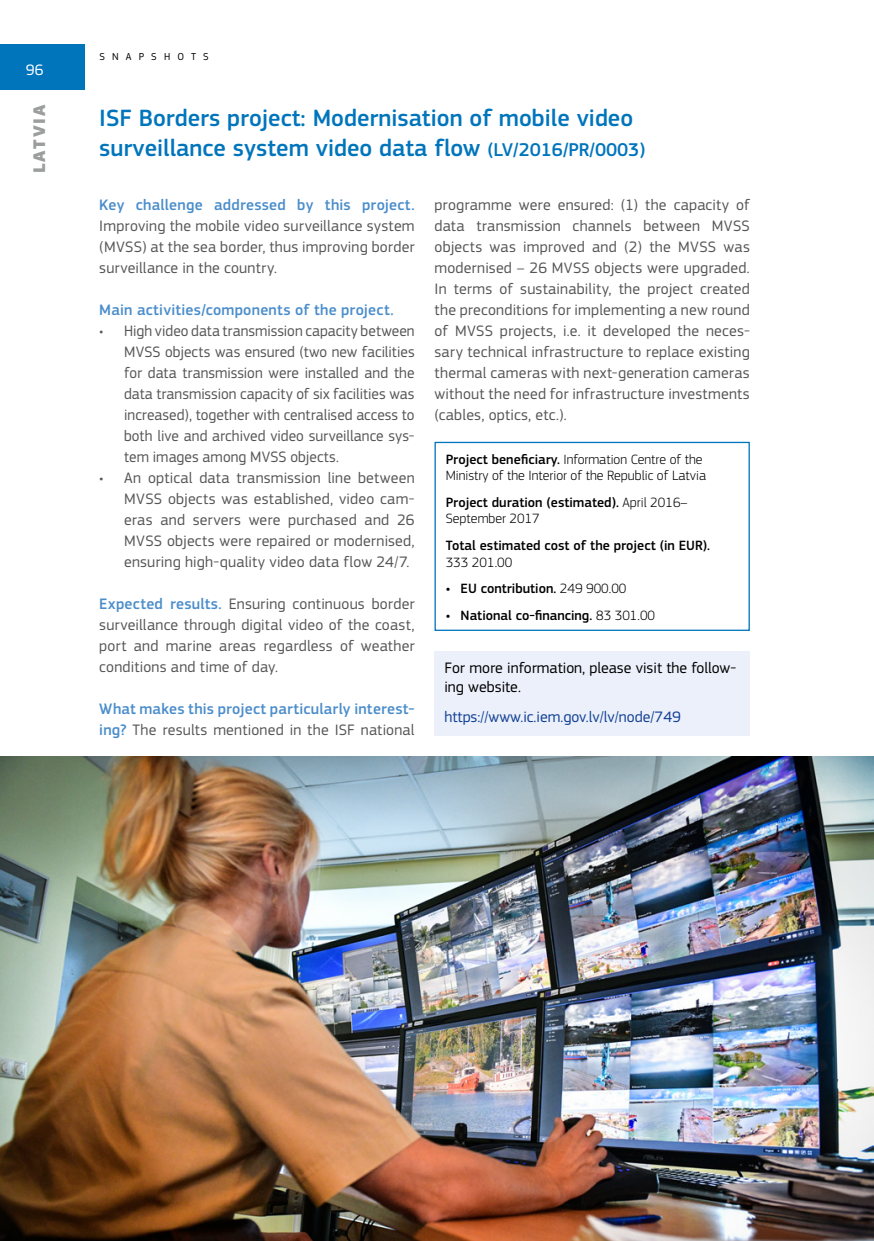
<style>
.page{position:relative;width:874px;height:1241px;background:#fff}
.page>*{position:absolute;margin:0;border:0;box-sizing:border-box;transform-origin:0 0}
.Title_1{font:500 24.5px/29.4px "EC Square Sans Pro";color:#0075bc}
.t1{font:900 17.5px "EC Square Sans Pro";color:#9c9d9d}
.Body_text{font:15.75px/21px "EC Square Sans Pro";letter-spacing:.01em;color:#565656;text-align:justify}
.Body_text-2{font:500 15.75px/21px "EC Square Sans Pro";letter-spacing:.015em;color:#4a8dcb}
.For_more_info{font:15.75px/19.2px "EC Square Sans Pro";color:#000}
.For_more_info-2{font:15.75px "EC Square Sans Pro";color:#134094}
.t2{font:15.75px "EC Square Sans Pro";color:#fff}
.Project_info{font:500 14px/16.6px "EC Square Sans Pro";color:#000}
.Project_info-2{font:300 14px/16.6px "EC Square Sans Pro";color:#000}
.t3{font:10.5px "EC Square Sans Pro";letter-spacing:.68em;color:#000}
.s1{font-size:19.25px}
.s2{font-weight:500;color:#4a8dcb}
.s3{font-weight:400;color:#565656}
.s4{font-weight:500}
.s5{font-weight:300}
</style>
<div class="page">
<div style="left:0;top:44px;width:84px;height:45px;background:#0075bc"></div>
<div style="left:434px;top:441px;width:315px;height:190px;border:1px solid #0075bc"></div>
<img style="left:0;top:756px;width:873px;height:484px">
<div style="left:434px;top:651px;width:315px;height:84px;background:#ebf0fa"></div>
<p class="t3" style="left:99px;top:50px;width:111px">SNAPSHOTS</p>
<p class="t2" style="left:26px;top:60px;width:19px">96</p>
<p class="t1" style="left:28px;top:173px;width:70px;rotate:-90deg">Latvia</p>
<p class="Title_1" style="left:99px;top:104px;width:547px">ISF Borders project: Modernisation of mobile video surveillance system video data flow <span class="s1">(LV/2016/PR/0003)</span></p>
<p class="Body_text" style="left:99px;top:194px;width:317px"><span class="s2">Key challenge addressed by this project.<br></span>Improving the mobile video surveillance system (MVSS) at the sea border, thus improving border surveillance in the country.</p>
<p class="Body_text-2" style="left:99px;top:300px;width:296px">Main activities/components of the project.</p>
<p class="Body_text" style="left:124px;top:320px;width:292px;text-indent:-25px">• High video data transmission capacity between MVSS objects was ensured (two new facilities for data transmission were installed and the data transmission capacity of six facilities was increased), together with centralised access to both live and archived video surveillance sys&shy;tem images among MVSS objects.</p>
<p class="Body_text" style="left:124px;top:467px;width:292px;text-indent:-25px">• An optical data transmission line between MVSS objects was established, video cam&shy;eras and servers were purchased and 26<br>MVSS objects were repaired or modernised, ensuring high-quality video data flow 24/7.</p>
<p class="Body_text" style="left:99px;top:593px;width:317px"><span class="s2">Expected results.</span> Ensuring continuous border surveillance through digital video of the coast, port and marine areas regardless of weather conditions and time of day.</p>
<p class="Body_text-2" style="left:99px;top:699px;width:317px">What makes this project particularly interest&shy;ing? <span class="s3">The results mentioned in the ISF national</span></p>
<p class="Body_text" style="left:434px;top:194px;width:317px">programme were ensured: (1) the capacity of data transmission channels between MVSS objects was improved and (2) the MVSS was modernised – 26 MVSS objects were upgraded.<br>In terms of sustainability, the project created the preconditions for implementing a new round of MVSS projects, i.e. it developed the neces&shy;sary technical infrastructure to replace existing thermal cameras with next-generation cameras without the need for infrastructure investments (cables, optics, etc.).</p>
<p class="Project_info-2" style="left:445px;top:450px;width:262px"><span class="s4">Project beneficiary.</span> Information Centre of the<br>Ministry of the Interior of the Republic of Latvia</p>
<p class="Project_info" style="left:445px;top:494px;width:243px">Project duration (estimated). <span class="s5">April 2016–<br>September 2017</span></p>
<p class="Project_info" style="left:445px;top:537px;width:266px">Total estimated cost of the project (in EUR).<br><span class="s5">333 201.00</span></p>
<p class="Project_info" style="left:445px;top:580px;width:182px">• EU contribution. <span class="s5">249 900.00</span></p>
<p class="Project_info" style="left:445px;top:607px;width:211px">• National co-financing. <span class="s5">83 301.00</span></p>
<p class="For_more_info" style="left:444px;top:658px;width:293px">For more information, please visit the follow&shy;ing website.</p>
<p class="For_more_info-2" style="left:444px;top:707px;width:238px">https://www.ic.iem.gov.lv/lv/node/749</p>
</div>
